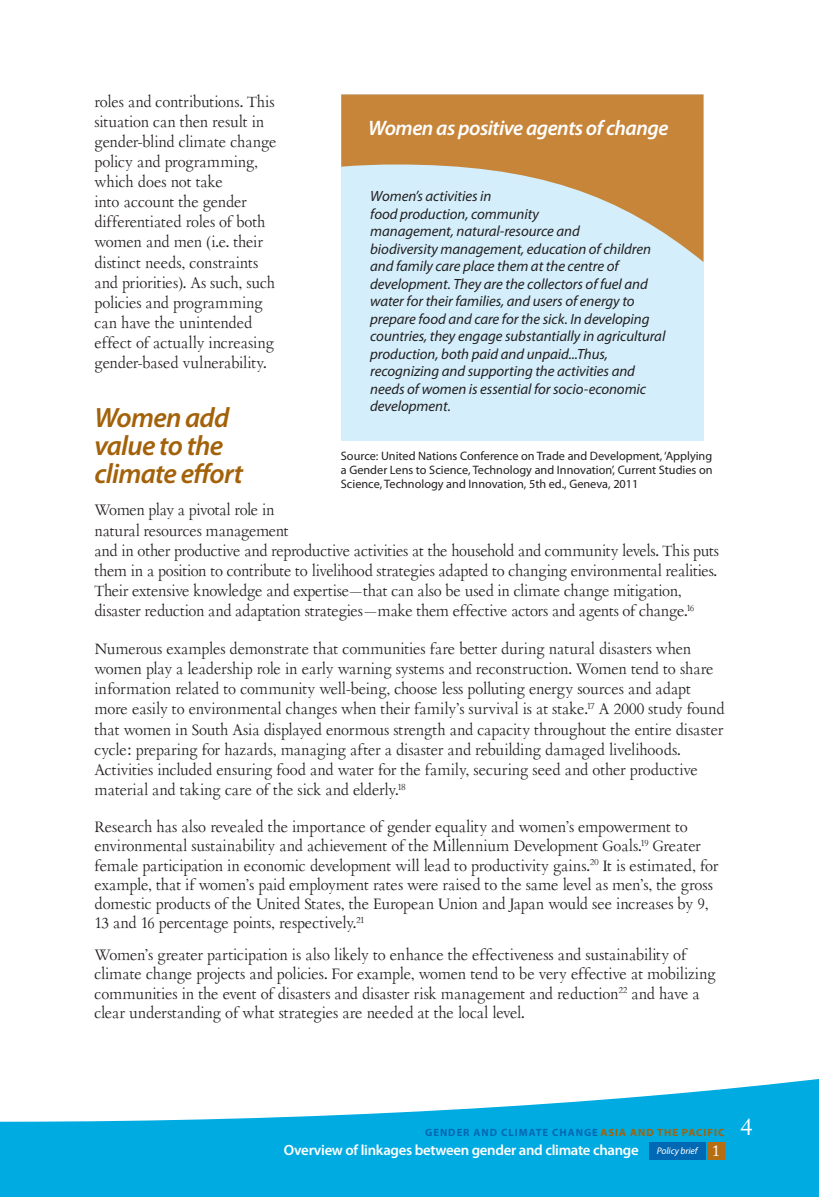
<style>
.page{position:relative;width:819px;height:1197px;background:#fff}
.page>*{position:absolute;margin:0;border:0;box-sizing:border-box;transform-origin:0 0}
.t1{font:italic 600 28px/28px "Myriad Pro";letter-spacing:-.025em;color:#a36109}
.t2{font:24.5px "Adobe Caslon Pro";color:#fff}
.box_h{font:italic 600 21px "Myriad Pro";letter-spacing:-.025em;color:#fff}
.txt{font:16.1px/20.1px "Aetna JY Newstyle Roman";letter-spacing:-.01em;color:#231f20}
.txt_9_25_pt_9_25_lea{font:16.1px/19.2px "Aetna JY Newstyle Roman";letter-spacing:-.005em;color:#231f20}
.t3{font:15.75px "Adobe Caslon";color:#fff}
.box{font:italic 14.88px/17.5px "Myriad Pro";letter-spacing:-.005em;color:#231f20}
.t4{font:600 14.88px "Myriad Pro";letter-spacing:-.02em;color:#fff}
.source{font:12.25px/14px "Myriad Pro";color:#231f20;text-align:justify}
.t5{font:700 10.5px "Myriad Pro";letter-spacing:.095em;color:#0168b3}
.t6{font:italic 9.62px "Myriad Pro";letter-spacing:-.01em;color:#fff}
.s1{color:#a36109}
</style>
<div class="page">
<svg style="left:0;top:1079px;width:819px;height:118px;fill:#00abe1"></svg>
<div style="left:341px;top:94px;width:363px;height:347px;background:#d4effb"></div>
<svg style="left:341px;top:95px;width:362px;height:167px;fill:#c68539"></svg>
<div style="left:649px;top:1142px;width:56px;height:17px;background:#0168b3"></div>
<div style="left:707px;top:1142px;width:17px;height:17px;background:#b76d11"></div>
<p class="txt" style="left:94px;top:92px;width:184px">roles and contributions. This situation can then result in gender-blind climate change policy and programming, which does not take<br>into account the gender differentiated roles of both women and men (i.e. their distinct needs, constraints and priorities). As such, such policies and programming can have the unintended effect of actually increasing gender-based vulnerability.</p>
<p class="t1" style="left:94px;top:403px;width:150px">Women add value to the climate effort</p>
<p class="txt" style="left:94px;top:500px;width:626px">Women play a pivotal role in<br>natural resources management<br>and in other productive and reproductive activities at the household and community levels. This puts them in a position to contribute to livelihood strategies adapted to changing environmental realities.<br>Their extensive knowledge and expertise—that can also be used in climate change mitigation, disaster reduction and adaptation strategies—make them effective actors and agents of change.<sup>16</sup></p>
<p class="txt" style="left:94px;top:639px;width:632px">Numerous examples demonstrate that communities fare better during natural disasters when women play a leadership role in early warning systems and reconstruction. Women tend to share information related to community well-being, choose less polluting energy sources and adapt more easily to environmental changes when their family’s survival is at stake.<sup>17</sup> A 2000 study found that women in South Asia displayed enormous strength and capacity throughout the entire disaster cycle: preparing for hazards, managing after a disaster and rebuilding damaged livelihoods.<br>Activities included ensuring food and water for the family, securing seed and other productive material and taking care of the sick and elderly.<sup>18</sup></p>
<p class="txt_9_25_pt_9_25_lea" style="left:94px;top:818px;width:626px">Research has also revealed the importance of gender equality and women’s empowerment to environmental sustainability and achievement of the Millennium Development Goals.<sup>19</sup> Greater female participation in economic development will lead to productivity gains.<sup>20</sup> It is estimated, for example, that if women’s paid employment rates were raised to the same level as men’s, the gross domestic products of the United States, the European Union and Japan would see increases by 9, 13 and 16 percentage points, respectively.<sup>21</sup></p>
<p class="txt_9_25_pt_9_25_lea" style="left:94px;top:946px;width:623px">Women’s greater participation is also likely to enhance the effectiveness and sustainability of climate change projects and policies. For example, women tend to be very effective at mobilizing communities in the event of disasters and disaster risk management and reduction<sup>22</sup> and have a clear understanding of what strategies are needed at the local level.</p>
<p class="box_h" style="left:368px;top:115px;width:302px">Women as positive agents of change</p>
<p class="box" style="left:370px;top:187px;width:297px">Women’s activities in<br>food production, community<br>management, natural-resource and<br>biodiversity management, education of children and family care place them at the centre of development. They are the collectors of fuel and water for their families, and users of energy to prepare food and care for the sick. In developing countries, they engage substantially in agricultural production, both paid and unpaid...Thus, recognizing and supporting the activities and needs of women is essential for socio-economic development.</p>
<p class="source" style="left:341px;top:449px;width:373px">Source: United Nations Conference on Trade and Development, ‘Applying a Gender Lens to Science, Technology and Innovation’, Current Studies on Science, Technology and Innovation, 5th ed., Geneva, 2011</p>
<p class="t5" style="left:425px;top:1125px;width:301px">GENDER AND CLIMATE CHANGE <span class="s1">ASIA AND THE PACIFIC</span></p>
<p class="t2" style="left:740px;top:1113px;width:14px">4</p>
<p class="t4" style="left:284px;top:1141px;width:356px">Overview of linkages between gender and climate change</p>
<p class="t6" style="left:657px;top:1145px;width:42px">Policy brief</p>
<p class="t3" style="left:712px;top:1141px;width:9px">1</p>
</div>
